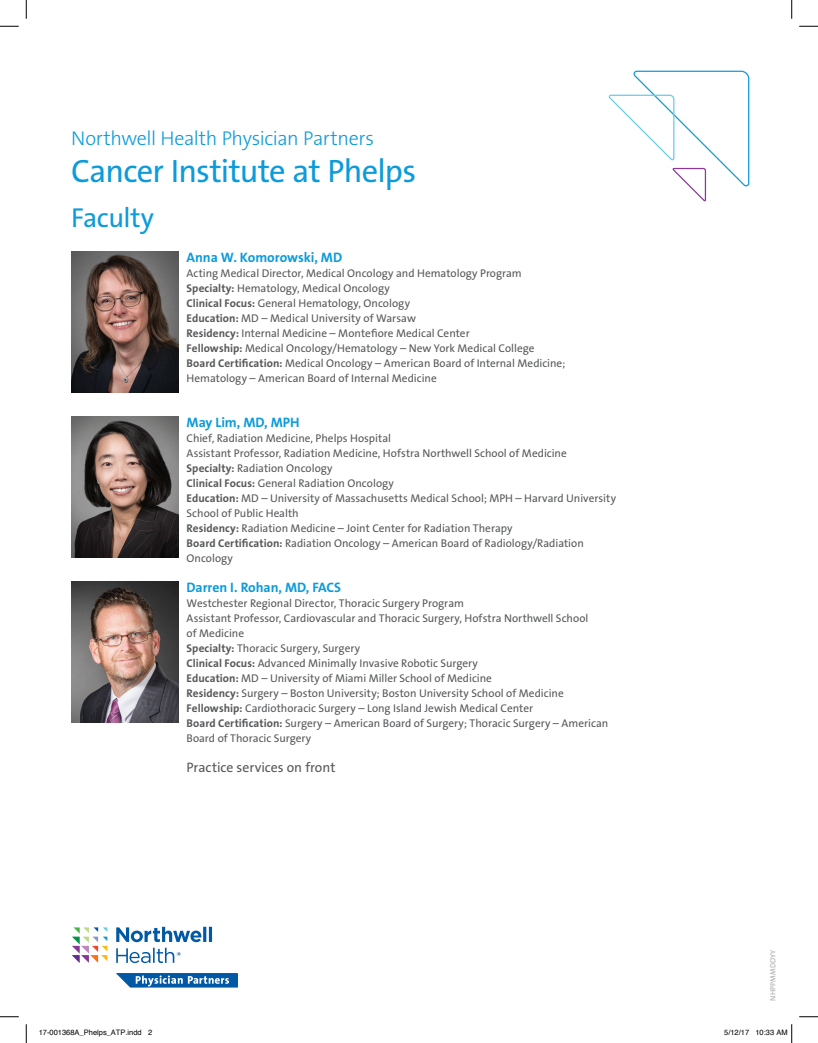
<style>
.page{position:relative;width:818px;height:1043px;background:#fff}
.page>*{position:absolute;margin:0;border:0;box-sizing:border-box;transform-origin:0 0}
.t1{font:32.5px "The Sans B W5 Plain";letter-spacing:-.025em;color:#0d9bd9}
.t2{font:27.5px "The Sans B W5 Plain";letter-spacing:-.02em;color:#0d9bd9}
.t3{font:300 20px "The Sans B W3";letter-spacing:-.02em;color:#0d9bd9}
.t4{font:700 13.75px "The Sans B W7";letter-spacing:-.005em;color:#0d9bd9}
.t5{font:13.75px "The Sans B W5 Plain";color:#57585a}
.t6{font:11.25px/15px "The Sans B W5 Plain";color:#57585a}
.t7{font:7.5px "Helvetica";color:#000}
.t8{font:7.5px "The Sans B W5 Plain";letter-spacing:.015em;color:#a8a9ad}
.s1{font-family:"The Sans B W7";font-weight:700}
</style>
<div class="page">
<img style="left:72px;top:416px;width:107px;height:142px">
<img style="left:71px;top:581px;width:107px;height:142px">
<img style="left:71px;top:251px;width:107px;height:142px">
<svg style="left:116px;top:973px;width:122px;height:14px;background:#3d80ba"></svg>
<svg style="left:72px;top:927px;width:35px;height:35px"></svg>
<svg style="left:116px;top:926px;width:96px;height:37px"></svg>
<svg style="left:608px;top:70px;width:141px;height:132px"></svg>
<svg style="left:0;top:25px;width:19px;height:2px"></svg>
<svg style="left:799px;top:25px;width:19px;height:2px"></svg>
<svg style="left:0;top:1016px;width:19px;height:1px"></svg>
<svg style="left:799px;top:1016px;width:19px;height:1px"></svg>
<svg style="left:25px;top:0;width:2px;height:19px"></svg>
<svg style="left:25px;top:1024px;width:2px;height:18px"></svg>
<svg style="left:791px;top:0;width:1px;height:19px"></svg>
<svg style="left:791px;top:1024px;width:1px;height:18px"></svg>
<h3 class="t3" style="left:71px;top:125px;width:304px">Northwell Health Physician Partners</h3>
<h1 class="t1" style="left:71px;top:150px;width:346px">Cancer Institute at Phelps</h1>
<h2 class="t2" style="left:71px;top:200px;width:84px">Faculty</h2>
<p class="t4" style="left:186px;top:248px;width:157px">Anna W. Komorowski, MD</p>
<p class="t6" style="left:186px;top:265px;width:380px">Acting Medical Director, Medical Oncology and Hematology Program <span class="s1">Specialty:</span> Hematology, Medical Oncology<br><span class="s1">Clinical Focus:</span> General Hematology, Oncology<br><span class="s1">Education:</span> MD – Medical University of Warsaw<br><span class="s1">Residency:</span> Internal Medicine – Montefiore Medical Center<br><span class="s1">Fellowship:</span> Medical Oncology/Hematology – New York Medical College <span class="s1">Board Certification:</span> Medical Oncology – American Board of Internal Medicine; Hematology – American Board of Internal Medicine</p>
<p class="t4" style="left:186px;top:413px;width:114px">May Lim, MD, MPH</p>
<p class="t6" style="left:186px;top:430px;width:431px">Chief, Radiation Medicine, Phelps Hospital<br>Assistant Professor, Radiation Medicine, Hofstra Northwell School of Medicine <span class="s1">Specialty:</span> Radiation Oncology<br><span class="s1">Clinical Focus:</span> General Radiation Oncology<br><span class="s1">Education:</span> MD – University of Massachusetts Medical School; MPH – Harvard University School of Public Health<br><span class="s1">Residency:</span> Radiation Medicine – Joint Center for Radiation Therapy<br><span class="s1">Board Certification:</span> Radiation Oncology – American Board of Radiology/Radiation Oncology</p>
<p class="t4" style="left:186px;top:578px;width:156px">Darren I. Rohan, MD, FACS</p>
<p class="t6" style="left:186px;top:595px;width:423px">Westchester Regional Director, Thoracic Surgery Program<br>Assistant Professor, Cardiovascular and Thoracic Surgery, Hofstra Northwell School<br>of Medicine<br><span class="s1">Specialty:</span> Thoracic Surgery, Surgery<br><span class="s1">Clinical Focus:</span> Advanced Minimally Invasive Robotic Surgery<br><span class="s1">Education:</span> MD – University of Miami Miller School of Medicine<br><span class="s1">Residency:</span> Surgery – Boston University; Boston University School of Medicine <span class="s1">Fellowship:</span> Cardiothoracic Surgery – Long Island Jewish Medical Center<br><span class="s1">Board Certification:</span> Surgery – American Board of Surgery; Thoracic Surgery – American Board of Thoracic Surgery</p>
<p class="t5" style="left:186px;top:759px;width:150px">Practice services on front</p>
<p class="t8" style="left:768px;top:1000px;width:52px;rotate:-90deg">NHPPMMDDYY</p>
<p class="t7" style="left:39px;top:1027px;width:115px">17-001368A_Phelps_ATP.indd 2</p>
<p class="t7" style="left:724px;top:1027px;width:65px">5/12/17 10:33 AM</p>
</div>
